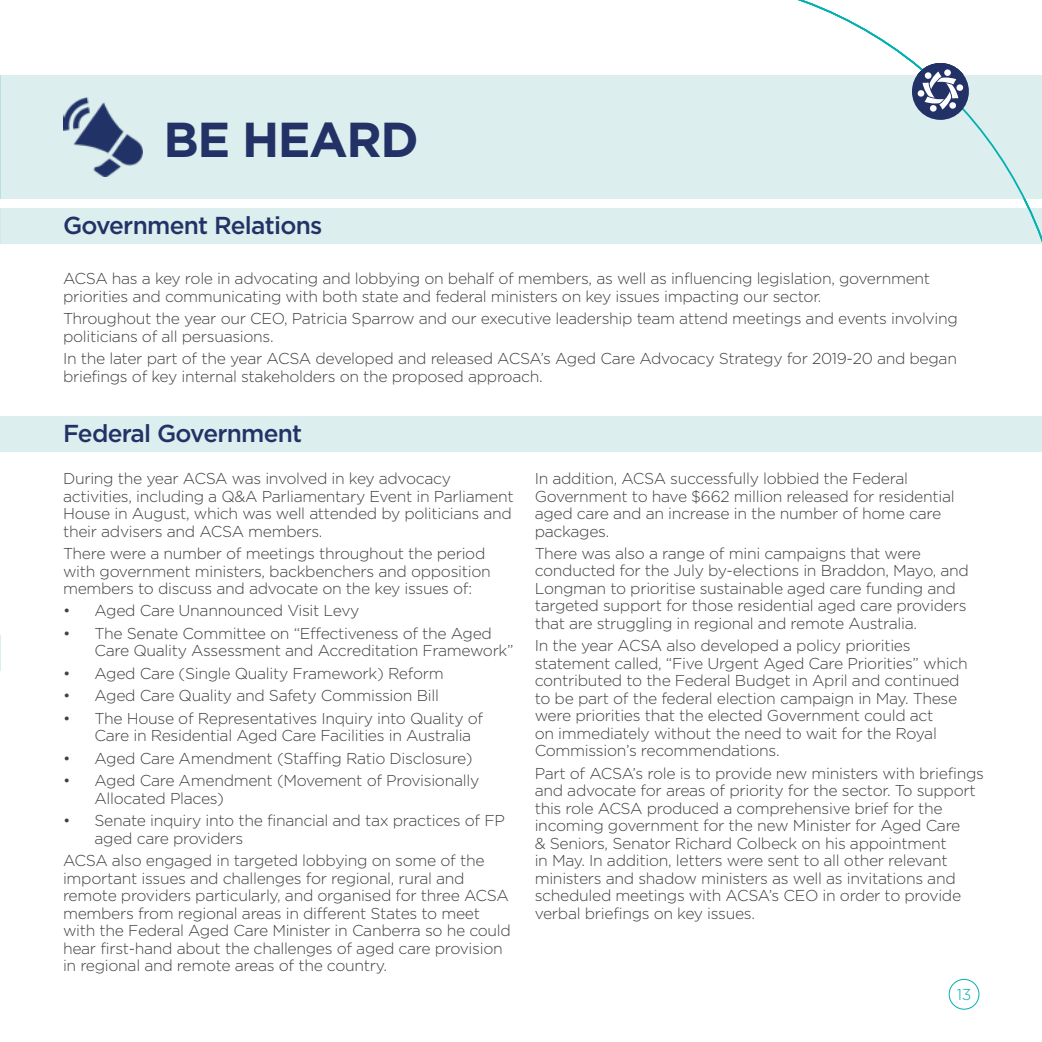
<style>
.page{position:relative;width:1042px;height:1042px;background:#fff}
.page>*{position:absolute;margin:0;border:0;box-sizing:border-box;transform-origin:0 0}
.t1{font:700 49px "Gotham";letter-spacing:-.03em;color:#223266}
.t2{font:500 24.5px "Gotham";letter-spacing:-.03em;color:#223266}
.t3{font:300 15.75px/17.5px "Gotham";letter-spacing:-.02em;color:#414042}
.t4{font:300 15.75px "Gotham";color:#00b1af}
</style>
<div class="page">
<div style="left:949px;top:979px;width:30px;height:30px;border:1px solid #00b1af;border-radius:50%"></div>
<div style="left:0;top:416px;width:1042px;height:36px;background:#dee"></div>
<div style="left:0;top:208px;width:1042px;height:36px;background:#dee"></div>
<hr style="left:0;top:208px;width:1px;height:36px;background:#d5eaea">
<hr style="left:0;top:635px;width:1px;height:35px;background:#d5eaea">
<div style="left:0;top:75px;width:1042px;height:123px;background:#dee"></div>
<svg style="left:663px;top:0;width:379px;height:242px"></svg>
<div style="left:912px;top:63px;width:57px;height:57px;background:#223266;border-radius:50%"></div>
<div style="left:930px;top:105px;width:6px;height:7px;background:#fff;border-radius:50%"></div>
<svg style="left:917px;top:71px;width:46px;height:39px"></svg>
<img style="left:63px;top:97px;width:79px;height:80px">
<h1 class="t1" style="left:164px;top:112px;width:257px">BE HEARD</h1>
<h2 class="t2" style="left:63px;top:212px;width:261px">Government Relations</h2>
<p class="t3" style="left:63px;top:270px;width:869px">ACSA has a key role in advocating and lobbying on behalf of members, as well as influencing legislation, government priorities and communicating with both state and federal ministers on key issues impacting our sector.</p>
<p class="t3" style="left:63px;top:310px;width:896px">Throughout the year our CEO, Patricia Sparrow and our executive leadership team attend meetings and events involving politicians of all persuasions.</p>
<p class="t3" style="left:63px;top:349px;width:895px">In the later part of the year ACSA developed and released ACSA’s Aged Care Advocacy Strategy for 2019-20 and began briefings of key internal stakeholders on the proposed approach.</p>
<h2 class="t2" style="left:63px;top:420px;width:241px">Federal Government</h2>
<p class="t3" style="left:63px;top:469px;width:452px">During the year ACSA was involved in key advocacy activities, including a Q&amp;A Parliamentary Event in Parliament House in August, which was well attended by politicians and their advisers and ACSA members.</p>
<p class="t3" style="left:63px;top:544px;width:429px">There were a number of meetings throughout the period with government ministers, backbenchers and opposition members to discuss and advocate on the key issues of:</p>
<p class="t3" style="left:63px;top:602px;width:298px">• Aged Care Unannounced Visit Levy</p>
<p class="t3" style="left:94px;top:624px;width:420px;text-indent:-32px">• The Senate Committee on “Effectiveness of the Aged<br>Care Quality Assessment and Accreditation Framework”</p>
<p class="t3" style="left:63px;top:664px;width:382px">• Aged Care (Single Quality Framework) Reform</p>
<p class="t3" style="left:63px;top:687px;width:377px">• Aged Care Quality and Safety Commission Bill</p>
<p class="t3" style="left:94px;top:709px;width:390px;text-indent:-32px">• The House of Representatives Inquiry into Quality of<br>Care in Residential Aged Care Facilities in Australia</p>
<p class="t3" style="left:63px;top:749px;width:411px">• Aged Care Amendment (Staffing Ratio Disclosure)</p>
<p class="t3" style="left:94px;top:772px;width:386px;text-indent:-32px">• Aged Care Amendment (Movement of Provisionally<br>Allocated Places)</p>
<p class="t3" style="left:94px;top:812px;width:412px;text-indent:-32px">• Senate inquiry into the financial and tax practices of FP aged care providers</p>
<p class="t3" style="left:63px;top:851px;width:449px">ACSA also engaged in targeted lobbying on some of the important issues and challenges for regional, rural and remote providers particularly, and organised for three ACSA members from regional areas in different States to meet with the Federal Aged Care Minister in Canberra so he could hear first-hand about the challenges of aged care provision in regional and remote areas of the country.</p>
<p class="t3" style="left:535px;top:469px;width:421px">In addition, ACSA successfully lobbied the Federal Government to have $662 million released for residential aged care and an increase in the number of home care packages.</p>
<p class="t3" style="left:535px;top:544px;width:436px">There was also a range of mini campaigns that were conducted for the July by-elections in Braddon, Mayo, and Longman to prioritise sustainable aged care funding and targeted support for those residential aged care providers that are struggling in regional and remote Australia.</p>
<p class="t3" style="left:535px;top:637px;width:434px">In the year ACSA also developed a policy priorities statement called, “Five Urgent Aged Care Priorities” which contributed to the Federal Budget in April and continued to be part of the federal election campaign in May. These were priorities that the elected Government could act<br>on immediately without the need to wait for the Royal Commission’s recommendations.</p>
<p class="t3" style="left:535px;top:764px;width:451px">Part of ACSA’s role is to provide new ministers with briefings and advocate for areas of priority for the sector. To support this role ACSA produced a comprehensive brief for the incoming government for the new Minister for Aged Care<br>&amp; Seniors, Senator Richard Colbeck on his appointment<br>in May. In addition, letters were sent to all other relevant ministers and shadow ministers as well as invitations and scheduled meetings with ACSA’s CEO in order to provide verbal briefings on key issues.</p>
<p class="t4" style="left:957px;top:986px;width:16px">13</p>
</div>
